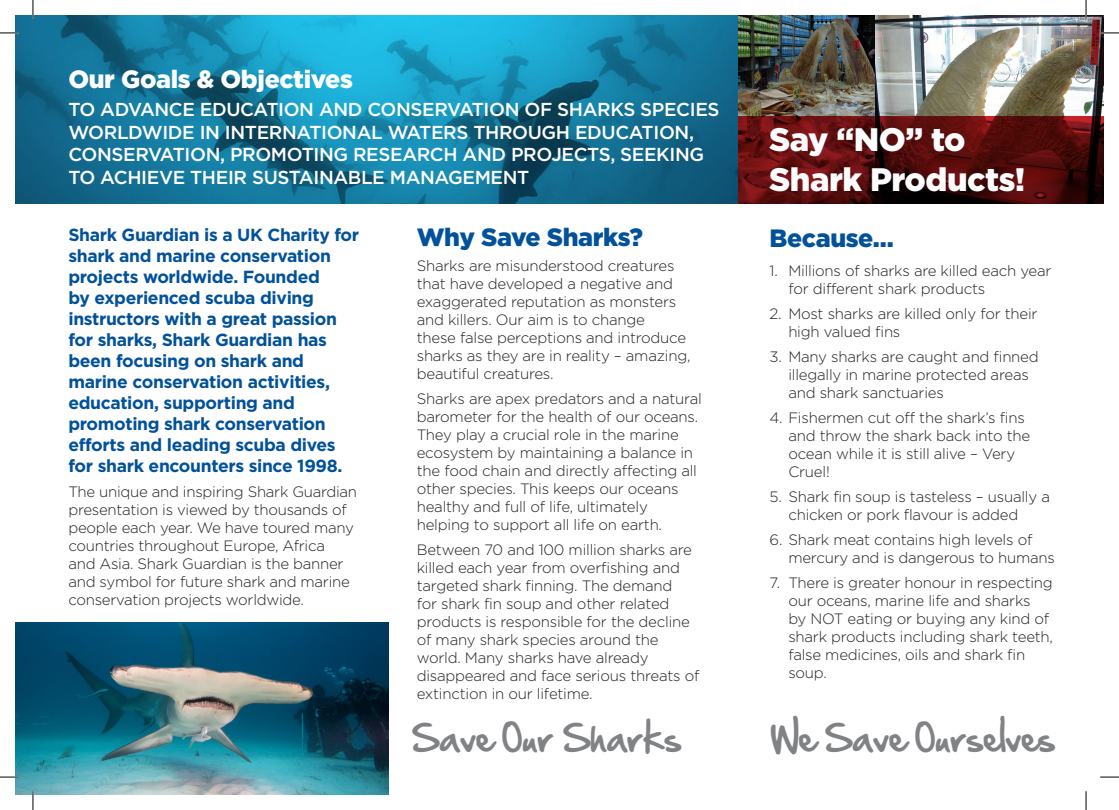
<style>
.page{position:relative;width:1119px;height:810px;background:#fff}
.page>*{position:absolute;margin:0;border:0;box-sizing:border-box;transform-origin:0 0}
.t1{font:32.5px "Handof Sean";color:#808285}
.t2{font:900 32.5px/40px "Gotham";letter-spacing:-.015em;color:#fff}
.t3{font:900 25px "Gotham";letter-spacing:-.015em;color:#01519b}
.t4{font:900 25px "Gotham";letter-spacing:-.015em;color:#fff}
.t5{font:500 18.75px/22.5px "Gotham";letter-spacing:-.02em;color:#fff}
.t6{font:700 17.5px/21px "Gotham";letter-spacing:-.02em;color:#01519b}
.t7{font:300 15px/18px "Gotham";letter-spacing:-.015em;color:#231f20}
</style>
<div class="page">
<img style="left:15px;top:15px;width:1088px;height:189px">
<svg style="left:738px;top:116px;width:365px;height:88px;background:#510c0c"></svg>
<img style="left:15px;top:622px;width:373px;height:173px">
<svg style="left:0;top:32px;width:19px;height:2px"></svg>
<svg style="left:1099px;top:32px;width:19px;height:2px"></svg>
<svg style="left:0;top:776px;width:19px;height:2px"></svg>
<svg style="left:1100px;top:776px;width:18px;height:2px"></svg>
<svg style="left:32px;top:0;width:2px;height:19px"></svg>
<svg style="left:32px;top:791px;width:2px;height:19px"></svg>
<svg style="left:1085px;top:0;width:1px;height:19px"></svg>
<svg style="left:1085px;top:791px;width:1px;height:19px"></svg>
<h2 class="t4" style="left:68px;top:62px;width:286px">Our Goals &amp; Objectives</h2>
<p class="t5" style="left:68px;top:98px;width:652px">TO ADVANCE EDUCATION AND CONSERVATION OF SHARKS SPECIES WORLDWIDE IN INTERNATIONAL WATERS THROUGH EDUCATION, CONSERVATION, PROMOTING RESEARCH AND PROJECTS, SEEKING TO ACHIEVE THEIR SUSTAINABLE MANAGEMENT</p>
<p class="t6" style="left:68px;top:224px;width:292px">Shark Guardian is a UK Charity for shark and marine conservation projects worldwide. Founded<br>by experienced scuba diving instructors with a great passion for sharks, Shark Guardian has been focusing on shark and marine conservation activities, education, supporting and promoting shark conservation efforts and leading scuba dives for shark encounters since 1998.</p>
<p class="t7" style="left:68px;top:483px;width:290px">The unique and inspiring Shark Guardian presentation is viewed by thousands of people each year. We have toured many countries throughout Europe, Africa<br>and Asia. Shark Guardian is the banner and symbol for future shark and marine conservation projects worldwide.</p>
<h2 class="t3" style="left:416px;top:220px;width:227px">Why Save Sharks?</h2>
<p class="t7" style="left:416px;top:256px;width:275px">Sharks are misunderstood creatures that have developed a negative and exaggerated reputation as monsters and killers. Our aim is to change<br>these false perceptions and introduce sharks as they are in reality – amazing, beautiful creatures.</p>
<p class="t7" style="left:416px;top:389px;width:286px">Sharks are apex predators and a natural barometer for the health of our oceans.<br>They play a crucial role in the marine ecosystem by maintaining a balance in the food chain and directly affecting all other species. This keeps our oceans healthy and full of life, ultimately helping to support all life on earth.</p>
<p class="t7" style="left:416px;top:540px;width:284px">Between 70 and 100 million sharks are killed each year from overfishing and targeted shark finning. The demand<br>for shark fin soup and other related products is responsible for the decline of many shark species around the world. Many sharks have already disappeared and face serious threats of extinction in our lifetime.</p>
<h1 class="t2" style="left:769px;top:119px;width:258px">Say “NO” to<br>Shark Products!</h1>
<h2 class="t3" style="left:769px;top:221px;width:126px">Because…</h2>
<p class="t7" style="left:788px;top:261px;width:264px;text-indent:-19px">1. Millions of sharks are killed each year for different shark products</p>
<p class="t7" style="left:788px;top:304px;width:251px;text-indent:-19px">2. Most sharks are killed only for their high valued fins</p>
<p class="t7" style="left:788px;top:347px;width:252px;text-indent:-19px">3. Many sharks are caught and finned illegally in marine protected areas and shark sanctuaries</p>
<p class="t7" style="left:788px;top:408px;width:243px;text-indent:-19px">4. Fishermen cut off the shark’s fins and throw the shark back into the ocean while it is still alive – Very<br>Cruel!</p>
<p class="t7" style="left:788px;top:488px;width:263px;text-indent:-19px">5. Shark fin soup is tasteless – usually a chicken or pork flavour is added</p>
<p class="t7" style="left:788px;top:531px;width:268px;text-indent:-19px">6. Shark meat contains high levels of mercury and is dangerous to humans</p>
<p class="t7" style="left:788px;top:574px;width:266px;text-indent:-19px">7. There is greater honour in respecting our oceans, marine life and sharks<br>by NOT eating or buying any kind of shark products including shark teeth, false medicines, oils and shark fin soup.</p>
<h1 class="t1" style="left:412px;top:715px;width:271px">Save Our Sharks</h1>
<h1 class="t1" style="left:770px;top:715px;width:286px">We Save Ourselves</h1>
</div>
